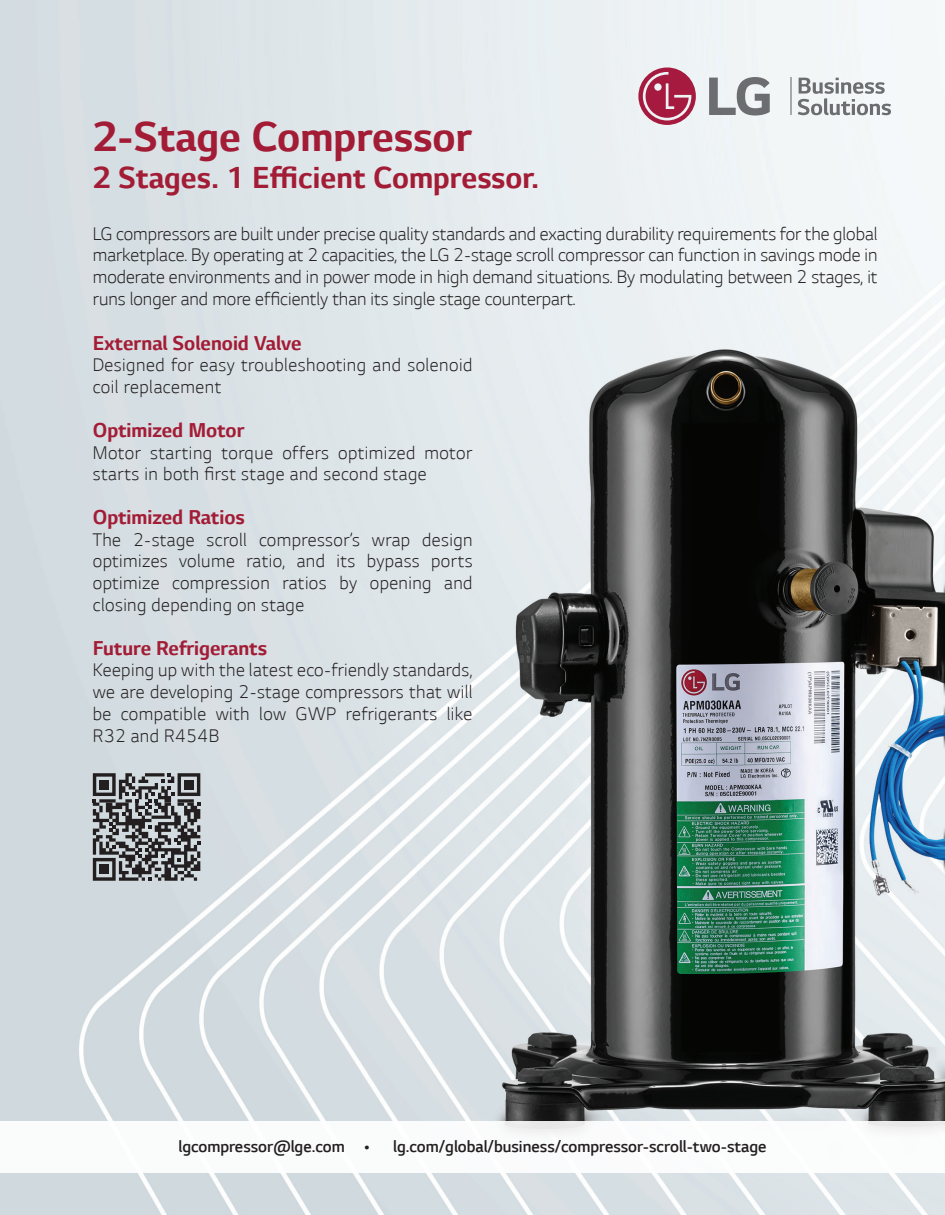
<style>
.page{position:relative;width:945px;height:1215px;background:#fff}
.page>*{position:absolute;margin:0;border:0;box-sizing:border-box;transform-origin:0 0}
.t1{font:700 47.4px "LG Smart";color:#a31c36}
.t2{font:700 34.65px "LG Smart";color:#a31c36}
.t3{font:700 22.8px "LG Smart";color:#a31c36}
.t4{font:300 20.7px/21.8px "LG Smart";letter-spacing:.02em;color:#231f20;text-align:justify}
.t5{font:300 18.6px "LG Smart";color:#231f20}
</style>
<div class="page">
<img style="left:0;top:0;width:945px;height:1215px">
<div style="left:0;top:1122px;width:945px;height:51px;background:#fff"></div>
<svg style="left:798px;top:78px;width:93px;height:37px"></svg>
<hr style="left:790px;top:78px;width:2px;height:37px;background:#a8a9ad">
<svg style="left:709px;top:77px;width:61px;height:39px"></svg>
<svg style="left:638px;top:68px;width:58px;height:57px;background:#be677f"></svg>
<svg style="left:93px;top:773px;width:107px;height:108px;background:#75787a"></svg>
<div style="left:99px;top:780px;width:10px;height:10px;background:#231f20"></div>
<div style="left:184px;top:780px;width:10px;height:10px;background:#231f20"></div>
<div style="left:99px;top:864px;width:10px;height:10px;background:#231f20"></div>
<p class="t1" style="left:93px;top:110px;width:381px">2-Stage Compressor</p>
<p class="t2" style="left:93px;top:158px;width:448px">2 Stages. 1 Efficient Compressor.</p>
<p class="t4" style="left:93px;top:222px;width:786px">LG compressors are built under precise quality standards and exacting durability requirements for the global marketplace. By operating at 2 capacities, the LG 2-stage scroll compressor can function in savings mode in moderate environments and in power mode in high demand situations. By modulating between 2 stages, it runs longer and more efficiently than its single stage counterpart.</p>
<p class="t3" style="left:93px;top:330px;width:210px">External Solenoid Valve</p>
<p class="t4" style="left:93px;top:354px;width:381px">Designed for easy troubleshooting and solenoid coil replacement</p>
<p class="t3" style="left:93px;top:417px;width:153px">Optimized Motor</p>
<p class="t4" style="left:93px;top:441px;width:381px">Motor starting torque offers optimized motor starts in both first stage and second stage</p>
<p class="t3" style="left:93px;top:504px;width:154px">Optimized Ratios</p>
<p class="t4" style="left:93px;top:528px;width:381px">The 2-stage scroll compressor’s wrap design optimizes volume ratio, and its bypass ports optimize compression ratios by opening and closing depending on stage</p>
<p class="t3" style="left:93px;top:635px;width:176px">Future Refrigerants</p>
<p class="t4" style="left:93px;top:659px;width:381px">Keeping up with the latest eco-friendly standards, we are developing 2-stage compressors that will be compatible with low GWP refrigerants like R32 and R454B</p>
<p class="t5" style="left:178px;top:1136px;width:193px">lgcompressor@lge.com •</p>
<p class="t5" style="left:393px;top:1136px;width:375px">lg.com/global/business/compressor-scroll-two-stage</p>
</div>
